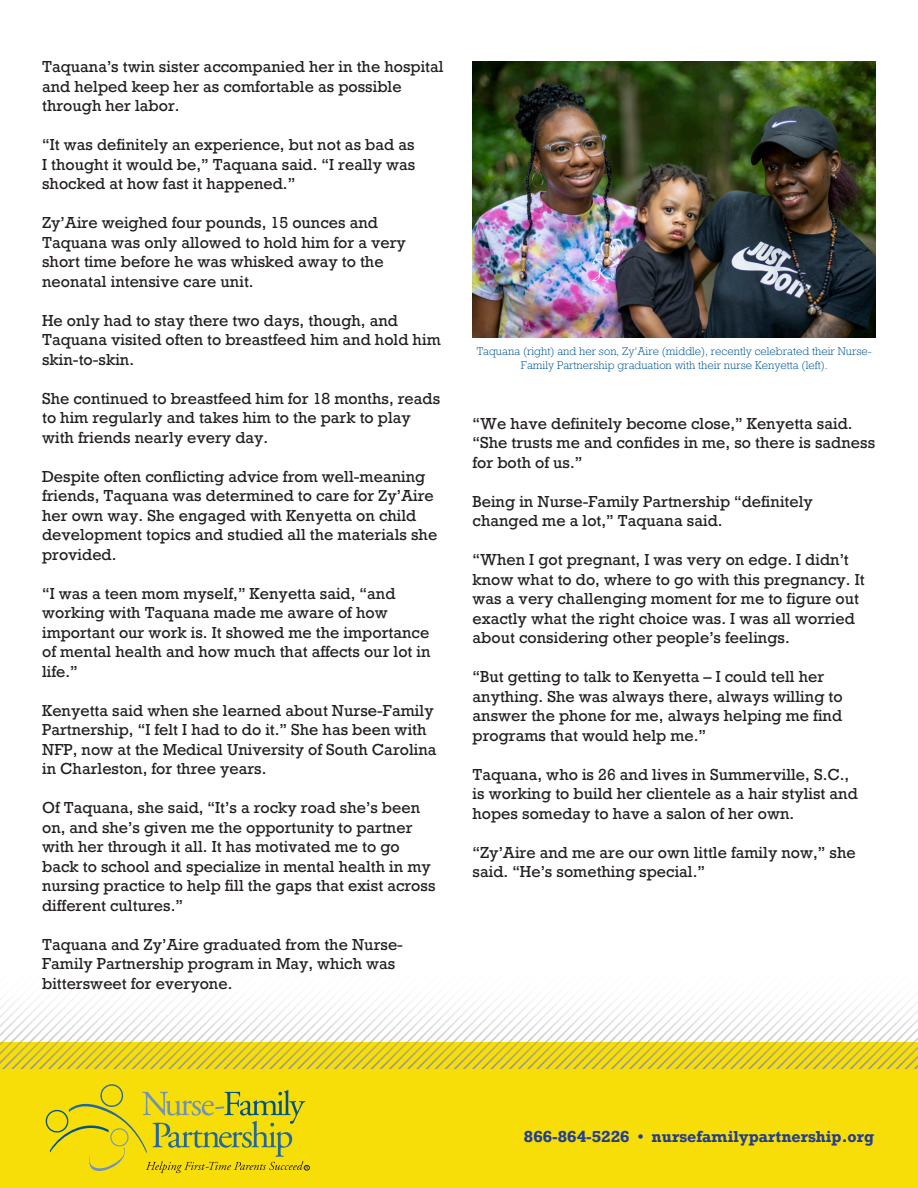
<style>
.page{position:relative;width:918px;height:1188px;background:#fff}
.page>*{position:absolute;margin:0;border:0;box-sizing:border-box;transform-origin:0 0}
.t1{font:15px/19.5px "Rockwell Nova";color:#231f20}
.t2{font:700 15px "Rockwell Nova";color:#253f8e}
.body_copy_1{font:300 10.5px/13.5px "Rockwell Nova";color:#005594;text-align:center}
</style>
<div class="page">
<div style="left:0;top:1042px;width:918px;height:146px;background:#f8de08"></div>
<svg style="left:0;top:1000px;width:258px;height:68px"></svg>
<svg style="left:276px;top:1000px;width:239px;height:68px"></svg>
<svg style="left:515px;top:1000px;width:403px;height:68px"></svg>
<img style="left:473px;top:61px;width:403px;height:277px">
<svg style="left:45px;top:1084px;width:265px;height:89px"></svg>
<p class="t1" style="left:42px;top:57px;width:403px">Taquana’s twin sister accompanied her in the hospital and helped keep her as comfortable as possible through her labor.</p>
<p class="t1" style="left:42px;top:135px;width:375px;text-align:justify">“It was definitely an experience, but not as bad as I thought it would be,” Taquana said. “I really was shocked at how fast it happened.”</p>
<p class="t1" style="left:42px;top:213px;width:365px">Zy’Aire weighed four pounds, 15 ounces and Taquana was only allowed to hold him for a very short time before he was whisked away to the neonatal intensive care unit.</p>
<p class="t1" style="left:42px;top:311px;width:400px">He only had to stay there two days, though, and<br>Taquana visited often to breastfeed him and hold him skin-to-skin.</p>
<p class="t1" style="left:42px;top:389px;width:400px">She continued to breastfeed him for 18 months, reads to him regularly and takes him to the park to play with friends nearly every day.</p>
<p class="t1" style="left:42px;top:467px;width:397px">Despite often conflicting advice from well-meaning friends, Taquana was determined to care for Zy’Aire her own way. She engaged with Kenyetta on child development topics and studied all the materials she provided.</p>
<p class="t1" style="left:42px;top:584px;width:390px">“I was a teen mom myself,” Kenyetta said, “and working with Taquana made me aware of how important our work is. It showed me the importance of mental health and how much that affects our lot in life.”</p>
<p class="t1" style="left:42px;top:701px;width:396px">Kenyetta said when she learned about Nurse-Family Partnership, “I felt I had to do it.” She has been with NFP, now at the Medical University of South Carolina in Charleston, for three years.</p>
<p class="t1" style="left:42px;top:798px;width:395px">Of Taquana, she said, “It’s a rocky road she’s been on, and she’s given me the opportunity to partner with her through it all. It has motivated me to go back to school and specialize in mental health in my nursing practice to help fill the gaps that exist across different cultures.”</p>
<p class="t1" style="left:42px;top:935px;width:362px">Taquana and Zy’Aire graduated from the Nurse-<br>Family Partnership program in May, which was bittersweet for everyone.</p>
<p class="body_copy_1" style="left:477px;top:345px;width:397px">Taquana (right) and her son, Zy’Aire (middle), recently celebrated their Nurse-<br>Family Partnership graduation with their nurse Kenyetta (left).</p>
<p class="t1" style="left:473px;top:414px;width:404px">“We have definitely become close,” Kenyetta said. “She trusts me and confides in me, so there is sadness for both of us.”</p>
<p class="t1" style="left:473px;top:492px;width:342px">Being in Nurse-Family Partnership “definitely changed me a lot,” Taquana said.</p>
<p class="t1" style="left:473px;top:551px;width:394px">“When I got pregnant, I was very on edge. I didn’t know what to do, where to go with this pregnancy. It was a very challenging moment for me to figure out exactly what the right choice was. I was all worried about considering other people’s feelings.</p>
<p class="t1" style="left:473px;top:668px;width:372px">“But getting to talk to Kenyetta – I could tell her anything. She was always there, always willing to answer the phone for me, always helping me find programs that would help me.”</p>
<p class="t1" style="left:473px;top:765px;width:387px">Taquana, who is 26 and lives in Summerville, S.C., is working to build her clientele as a hair stylist and hopes someday to have a salon of her own.</p>
<p class="t1" style="left:473px;top:843px;width:385px">“Zy’Aire and me are our own little family now,” she said. “He’s something special.”</p>
<p class="t2" style="left:524px;top:1127px;width:352px">866-864-5226 • nursefamilypartnership.org</p>
</div>
